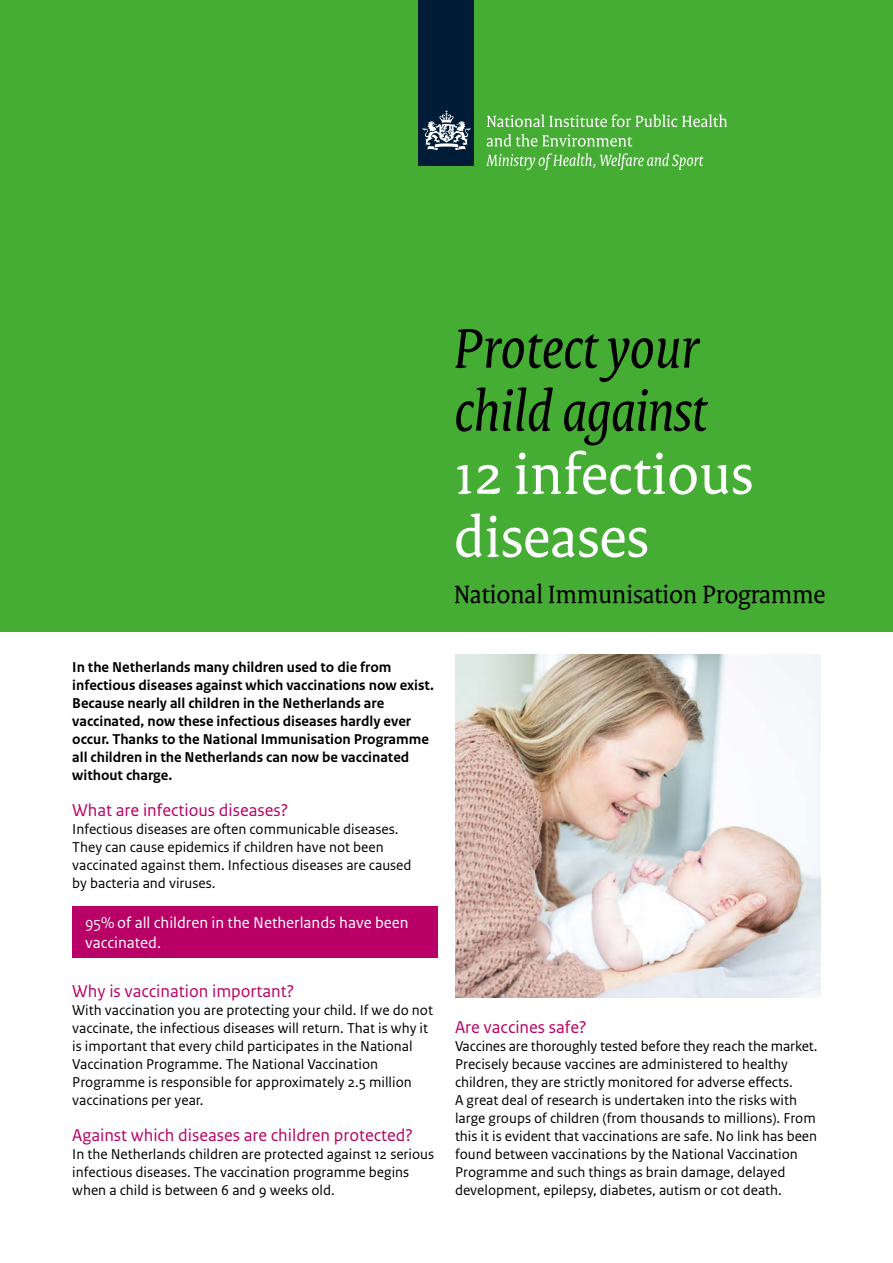
<style>
.page{position:relative;width:893px;height:1263px;background:#fff}
.page>*{position:absolute;margin:0;border:0;box-sizing:border-box;transform-origin:0 0}
._00_RIVM_Titel-2_DFK{font:italic 60px/63px "Rijksoverheid Serif";color:#000}
._00_RIVM_Titel-2_DFK-2{font:60px/63px "Rijksoverheid Serif";color:#fff}
._01_RIVM_Subtitel-2{font:27px "Rijksoverheid Serif";letter-spacing:-.01em;color:#000}
._06_RIVM_Alineakop{font:18px "Rijksoverheid Sans Text";color:#b90066}
.t1{font:16.5px/19.5px "Rijksoverheid Sans Text";color:#fff}
._10_RIVM_Broodtekst{font:15px/18px "Rijksoverheid Sans Text";color:#000}
._09_RIVM_Inleiding{font:700 15px/18px "Rijksoverheid Sans Text";color:#000}
.s1{font-family:"Rijksoverheid Sans Heading"}
</style>
<div class="page">
<div style="left:0;top:0;width:893px;height:631px;background:#45ac34"></div>
<div style="left:419px;top:0;width:55px;height:166px;background:#001c37"></div>
<svg style="left:423px;top:110px;width:47px;height:40px"></svg>
<svg style="left:487px;top:114px;width:240px;height:13px"></svg>
<svg style="left:487px;top:134px;width:145px;height:13px"></svg>
<svg style="left:486px;top:153px;width:217px;height:17px"></svg>
<div style="left:72px;top:906px;width:366px;height:51px;background:#b90066"></div>
<img style="left:455px;top:654px;width:366px;height:344px">
<p class="_09_RIVM_Inleiding" style="left:72px;top:659px;width:363px">In the Netherlands many children used to die from infectious diseases against which vaccinations now exist.<br>Because nearly all children in the Netherlands are vaccinated, now these infectious diseases hardly ever occur. Thanks to the National Immunisation Programme all children in the Netherlands can now be vaccinated without charge.</p>
<p class="_06_RIVM_Alineakop" style="left:72px;top:800px;width:218px">What are infectious diseases?</p>
<p class="_10_RIVM_Broodtekst" style="left:72px;top:821px;width:341px">Infectious diseases are often communicable diseases.<br>They can cause epidemics if children have not been vaccinated against them. Infectious diseases are caused by bacteria and viruses.</p>
<p class="t1" style="left:85px;top:913px;width:325px"><span class="s1">95%</span> of all children in the Netherlands have been vaccinated.</p>
<p class="_06_RIVM_Alineakop" style="left:72px;top:980px;width:224px">Why is vaccination important?</p>
<p class="_10_RIVM_Broodtekst" style="left:72px;top:1001px;width:362px">With vaccination you are protecting your child. If we do not vaccinate, the infectious diseases will return. That is why it is important that every child participates in the National Vaccination Programme. The National Vaccination Programme is responsible for approximately 2.5 million vaccinations per year.</p>
<p class="_06_RIVM_Alineakop" style="left:72px;top:1124px;width:342px">Against which diseases are children protected?</p>
<p class="_10_RIVM_Broodtekst" style="left:72px;top:1145px;width:363px">In the Netherlands children are protected against 12 serious infectious diseases. The vaccination programme begins when a child is between 6 and 9 weeks old.</p>
<p class="_00_RIVM_Titel-2_DFK" style="left:454px;top:316px;width:254px">Protect your child against</p>
<p class="_00_RIVM_Titel-2_DFK-2" style="left:454px;top:442px;width:301px">12 infectious diseases</p>
<p class="_01_RIVM_Subtitel-2" style="left:454px;top:578px;width:373px">National Immunisation Programme</p>
<p class="_06_RIVM_Alineakop" style="left:455px;top:1016px;width:133px">Are vaccines safe?</p>
<p class="_10_RIVM_Broodtekst" style="left:455px;top:1037px;width:364px">Vaccines are thoroughly tested before they reach the market.<br>Precisely because vaccines are administered to healthy children, they are strictly monitored for adverse effects.<br>A great deal of research is undertaken into the risks with large groups of children (from thousands to millions). From this it is evident that vaccinations are safe. No link has been found between vaccinations by the National Vaccination Programme and such things as brain damage, delayed development, epilepsy, diabetes, autism or cot death.</p>
</div>
